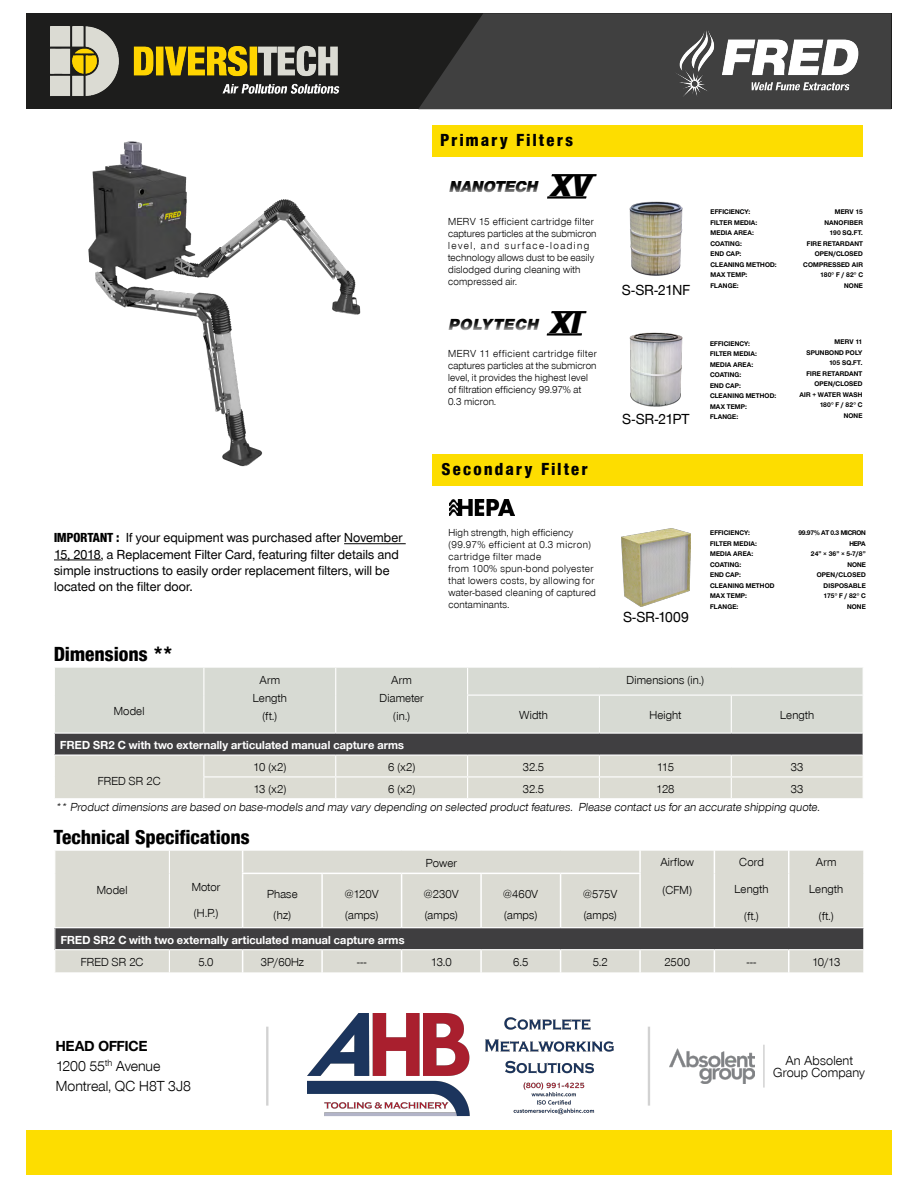
<style>
.page{position:relative;width:918px;height:1188px;background:#fff}
.page>*{position:absolute;margin:0;border:0;box-sizing:border-box;transform-origin:0 0}
.t1{font:21px "Nimbus San Nov D Heav Cond";letter-spacing:.015em;color:#000}
.t2{font:18px "Nimbus San Nov D Heav Cond";letter-spacing:.135em;color:#000}
.t3{font:italic 16.5px "Nimbus San Nov D Blac";color:#000}
.t4{font:15px/20.1px "Nimbus San Nov D";letter-spacing:.005em;color:#000}
.t5{font:500 15px "Nimbus San Nov D";letter-spacing:.015em;color:#000}
.t6{font:500 13.5px/16.2px "Nimbus San Nov D";letter-spacing:.01em;color:#000}
.t7{font:13.5px/12px "Nimbus San Nov D";letter-spacing:.01em;color:#000;text-align:center}
.t8{font:12px/21px "Nimbus San Nov D";letter-spacing:.015em;color:#000}
.t9{font:700 12px "Nimbus San Nov D";letter-spacing:.02em;color:#fff}
.t10{font:10.5px/12px "Nimbus San Nov D";letter-spacing:.025em;color:#000}
.t11{font:700 7.05px/10.5px "Nimbus San Nov D";letter-spacing:.025em;color:#000;text-align:right}
.t12{font:700 7.05px/10.5px "Nimbus San Nov D";letter-spacing:.025em;color:#000101}
.t13{font:700 7.05px/10.5px "Nimbus San Nov D";color:#000;text-align:right}
.s1{font-family:"Nimbus San Nov D Heav Cond";font-weight:400}
.s2{font-size:30px}
.s3{font-weight:700}
</style>
<div class="page">
<div style="left:26px;top:13px;width:866px;height:96px;background:#1d1d1c"></div>
<img style="left:50px;top:27px;width:290px;height:69px">
<svg style="left:419px;top:13px;width:472px;height:96px;background:#3c3c3c"></svg>
<div style="left:432px;top:454px;width:430px;height:32px;background:#fddd00"></div>
<div style="left:432px;top:125px;width:430px;height:32px;background:#fddd00"></div>
<div style="left:26px;top:1130px;width:866px;height:45px;background:#fddd00"></div>
<hr style="left:266px;top:1027px;width:2px;height:79px;background:#d2d2d2">
<hr style="left:648px;top:1027px;width:2px;height:79px;background:#d2d2d2">
<img style="left:670px;top:1048px;width:84px;height:36px">
<hr style="left:763px;top:1045px;width:2px;height:43px;background:#d2d2d2">
<img style="left:629px;top:201px;width:54px;height:75px">
<img style="left:629px;top:332px;width:54px;height:75px">
<img style="left:621px;top:528px;width:70px;height:78px">
<hr style="left:552px;top:174px;width:44px;height:2px;background:#000">
<hr style="left:547px;top:196px;width:39px;height:3px;background:#000">
<img style="left:449px;top:499px;width:66px;height:16px">
<hr style="left:551px;top:311px;width:35px;height:2px;background:#000">
<hr style="left:547px;top:333px;width:35px;height:3px;background:#000">
<div style="left:55px;top:851px;width:809px;height:76px;background:#dbdbd3"></div>
<svg style="left:242px;top:851px;width:1px;height:22px"></svg>
<hr style="left:639px;top:850px;width:2px;height:23px;background:#fff">
<svg style="left:714px;top:851px;width:1px;height:22px"></svg>
<svg style="left:788px;top:851px;width:1px;height:22px"></svg>
<hr style="left:714px;top:873px;width:1px;height:54px;background:#fff">
<hr style="left:788px;top:873px;width:1px;height:54px;background:#fff">
<hr style="left:242px;top:873px;width:80px;height:1px;background:#fff">
<hr style="left:242px;top:874px;width:1px;height:53px;background:#fff">
<hr style="left:322px;top:873px;width:80px;height:1px;background:#fff">
<hr style="left:321px;top:874px;width:2px;height:53px;background:#fff">
<hr style="left:402px;top:873px;width:79px;height:1px;background:#fff">
<hr style="left:401px;top:874px;width:1px;height:53px;background:#fff">
<hr style="left:481px;top:873px;width:80px;height:1px;background:#fff">
<hr style="left:480px;top:874px;width:2px;height:53px;background:#fff">
<hr style="left:561px;top:873px;width:80px;height:1px;background:#fff">
<hr style="left:560px;top:874px;width:1px;height:53px;background:#fff">
<hr style="left:639px;top:874px;width:2px;height:53px;background:#fff">
<svg style="left:169px;top:851px;width:1px;height:22px"></svg>
<hr style="left:169px;top:873px;width:1px;height:54px;background:#fff">
<svg style="left:54px;top:928px;width:810px;height:45px;background:#959492"></svg>
<hr style="left:54px;top:972px;width:116px;height:1px;background:#fff">
<div style="left:55px;top:668px;width:808px;height:65px;background:#d7dad3"></div>
<svg style="left:203px;top:668px;width:1px;height:27px"></svg>
<svg style="left:335px;top:668px;width:1px;height:27px"></svg>
<hr style="left:203px;top:695px;width:1px;height:38px;background:#fff">
<hr style="left:335px;top:695px;width:1px;height:38px;background:#fff">
<svg style="left:467px;top:668px;width:1px;height:27px"></svg>
<hr style="left:467px;top:695px;width:132px;height:1px;background:#fff">
<hr style="left:467px;top:696px;width:1px;height:37px;background:#fff">
<hr style="left:599px;top:695px;width:132px;height:1px;background:#fff">
<hr style="left:599px;top:696px;width:1px;height:37px;background:#fff">
<hr style="left:731px;top:695px;width:133px;height:1px;background:#fff">
<hr style="left:731px;top:696px;width:1px;height:37px;background:#fff">
<svg style="left:54px;top:734px;width:809px;height:64px;background:#ababa5"></svg>
<img style="left:88px;top:141px;width:273px;height:326px">
<img style="left:668px;top:26px;width:196px;height:74px">
<hr style="left:344px;top:543px;width:62px;height:1px;background:#000">
<hr style="left:54px;top:560px;width:47px;height:1px;background:#000">
<img style="left:308px;top:1014px;width:306px;height:103px">
<h2 class="t2" style="left:440px;top:129px;width:134px">Primary Filters</h2>
<p class="t6" style="left:54px;top:530px;width:350px"><span class="s1">IMPORTANT :</span> If your equipment was purchased after November 15, 2018, a Replacement Filter Card, featuring filter details and simple instructions to easily order replacement filters, will be located on the filter door.</p>
<h1 class="t1" style="left:54px;top:642px;width:120px">Dimensions **</h1>
<h3 class="t3" style="left:449px;top:177px;width:149px">NANOTECH <span class="s2">XV</span></h3>
<p class="t10" style="left:448px;top:216px;width:150px">MERV 15 efficient cartridge filter captures particles at the submicron level, and surface-loading technology allows dust to be easily dislodged during cleaning with compressed air.</p>
<h3 class="t3" style="left:448px;top:315px;width:139px">POLYTECH <span class="s2">XI</span></h3>
<p class="t10" style="left:448px;top:347px;width:150px">MERV 11 efficient cartridge filter captures particles at the submicron level, it provides the highest level of filtration efficiency 99.97% at<br>0.3 micron.</p>
<h2 class="t2" style="left:442px;top:458px;width:147px">Secondary Filter</h2>
<h3 class="t5" style="left:622px;top:282px;width:69px">S-SR-21NF</h3>
<h3 class="t5" style="left:623px;top:411px;width:68px">S-SR-21PT</h3>
<p class="t12" style="left:711px;top:207px;width:68px">EFFICIENCY:<br>FILTER MEDIA:<br>MEDIA AREA:<br>COATING:<br>END CAP:<br>CLEANING METHOD:<br>MAX TEMP:<br>FLANGE:</p>
<p class="t11" style="left:710px;top:338px;width:68px;text-align:left">EFFICIENCY:<br>FILTER MEDIA:<br>MEDIA AREA:<br>COATING:<br>END CAP:<br>CLEANING METHOD:<br>MAX TEMP:<br>FLANGE:</p>
<p class="t11" style="left:803px;top:207px;width:61px">MERV 15<br>NANOFIBER<br>190 SQ.FT.<br>FIRE RETARDANT<br>OPEN/CLOSED<br>COMPRESSED AIR<br>180° F / 82° C<br>NONE</p>
<p class="t11" style="left:799px;top:337px;width:64px">MERV 11<br>SPUNBOND POLY<br>105 SQ.FT.<br>FIRE RETARDANT<br>OPEN/CLOSED<br>AIR + WATER WASH<br>180° F / 82° C<br>NONE</p>
<p class="t10" style="left:449px;top:527px;width:149px">High strength, high efficiency (99.97% efficient at 0.3 micron) cartridge filter made<br>from 100% spun-bond polyester that lowers costs, by allowing for water-based cleaning of captured contaminants.</p>
<p class="t13" style="left:798px;top:528px;width:69px">99.97% AT 0.3 MICRON<br>HEPA<br>24” × 36” × 5-7/8”<br>NONE<br>OPEN/CLOSED<br>DISPOSABLE<br>175° F / 82° C</p>
<p class="t11" style="left:710px;top:528px;width:66px;text-align:left">EFFICIENCY:<br>FILTER MEDIA:<br>MEDIA AREA:<br>COATING:<br>END CAP:<br>CLEANING METHOD<br>MAX TEMP:<br>FLANGE:</p>
<h3 class="t5" style="left:623px;top:609px;width:67px">S-SR-1009</h3>
<p class="t8" style="left:114px;top:701px;width:32px">Model</p>
<p class="t8" style="left:253px;top:671px;width:36px;line-height:18px;text-align:center">Arm<br>Length (ft.)</p>
<p class="t8" style="left:380px;top:671px;width:46px;line-height:18px;text-align:center">Arm<br>Diameter (in.)</p>
<p class="t8" style="left:627px;top:669px;width:79px">Dimensions (in.)</p>
<p class="t8" style="left:519px;top:705px;width:30px">Width</p>
<p class="t8" style="left:649px;top:705px;width:33px">Height</p>
<p class="t8" style="left:780px;top:705px;width:36px">Length</p>
<p class="t9" style="left:60px;top:738px;width:345px">FRED SR2 C with two externally articulated manual capture arms</p>
<p class="t8" style="left:98px;top:771px;width:64px">FRED SR 2C</p>
<p class="t8" style="left:253px;top:757px;width:35px">10 (x2)</p>
<p class="t8" style="left:388px;top:757px;width:29px">6 (x2)</p>
<p class="t8" style="left:523px;top:757px;width:23px">32.5</p>
<p class="t8" style="left:657px;top:757px;width:19px">115</p>
<p class="t8" style="left:791px;top:757px;width:14px">33</p>
<p class="t8" style="left:253px;top:778px;width:34px">13 (x2)</p>
<p class="t8" style="left:388px;top:778px;width:29px">6 (x2)</p>
<p class="t8" style="left:523px;top:778px;width:23px">32.5</p>
<p class="t8" style="left:656px;top:778px;width:20px">128</p>
<p class="t8" style="left:791px;top:778px;width:14px">33</p>
<p class="t8" style="left:55px;top:797px;width:768px">** Product dimensions are based on base-models and may vary depending on selected product features. Please contact us for an accurate shipping quote.</p>
<h1 class="t1" style="left:54px;top:824px;width:197px">Technical Specifications</h1>
<p class="t8" style="left:739px;top:852px;width:26px">Cord</p>
<p class="t8" style="left:734px;top:879px;width:36px">Length</p>
<p class="t8" style="left:744px;top:906px;width:16px">(ft.)</p>
<p class="t8" style="left:426px;top:852px;width:32px">Power</p>
<p class="t8" style="left:660px;top:852px;width:35px">Airflow</p>
<p class="t8" style="left:662px;top:880px;width:31px">(CFM)</p>
<p class="t8" style="left:816px;top:852px;width:22px">Arm</p>
<p class="t8" style="left:809px;top:879px;width:36px">Length</p>
<p class="t8" style="left:819px;top:906px;width:16px">(ft.)</p>
<p class="t8" style="left:97px;top:879px;width:32px">Model</p>
<p class="t8" style="left:192px;top:875px;width:30px;line-height:25.5px">Motor (H.P.)</p>
<p class="t8" style="left:267px;top:883px;width:32px;text-align:center">Phase (hz)</p>
<p class="t8" style="left:345px;top:883px;width:35px">@120V (amps)</p>
<p class="t8" style="left:424px;top:883px;width:36px">@230V (amps)</p>
<p class="t8" style="left:503px;top:883px;width:37px">@460V (amps)</p>
<p class="t8" style="left:583px;top:883px;width:36px">@575V (amps)</p>
<p class="t9" style="left:61px;top:933px;width:345px">FRED SR2 C with two externally articulated manual capture arms</p>
<p class="t8" style="left:81px;top:952px;width:64px">FRED SR 2C</p>
<p class="t8" style="left:199px;top:952px;width:16px">5.0</p>
<p class="t8" style="left:261px;top:952px;width:45px">3P/60Hz</p>
<p class="t8" style="left:357px;top:952px;width:11px">---</p>
<p class="t8" style="left:431px;top:952px;width:22px">13.0</p>
<p class="t8" style="left:513px;top:952px;width:17px">6.5</p>
<p class="t8" style="left:593px;top:952px;width:17px">5.2</p>
<p class="t8" style="left:664px;top:952px;width:27px">2500</p>
<p class="t8" style="left:747px;top:952px;width:11px">---</p>
<p class="t8" style="left:812px;top:952px;width:30px">10/13</p>
<h3 class="t4" style="left:56px;top:1036px;width:137px"><span class="s3">HEAD OFFICE<br></span>1200 55<sup>th</sup> Avenue<br>Montreal, QC H8T 3J8</h3>
<p class="t7" style="left:773px;top:1054px;width:93px">An Absolent<br>Group Company</p>
</div>
